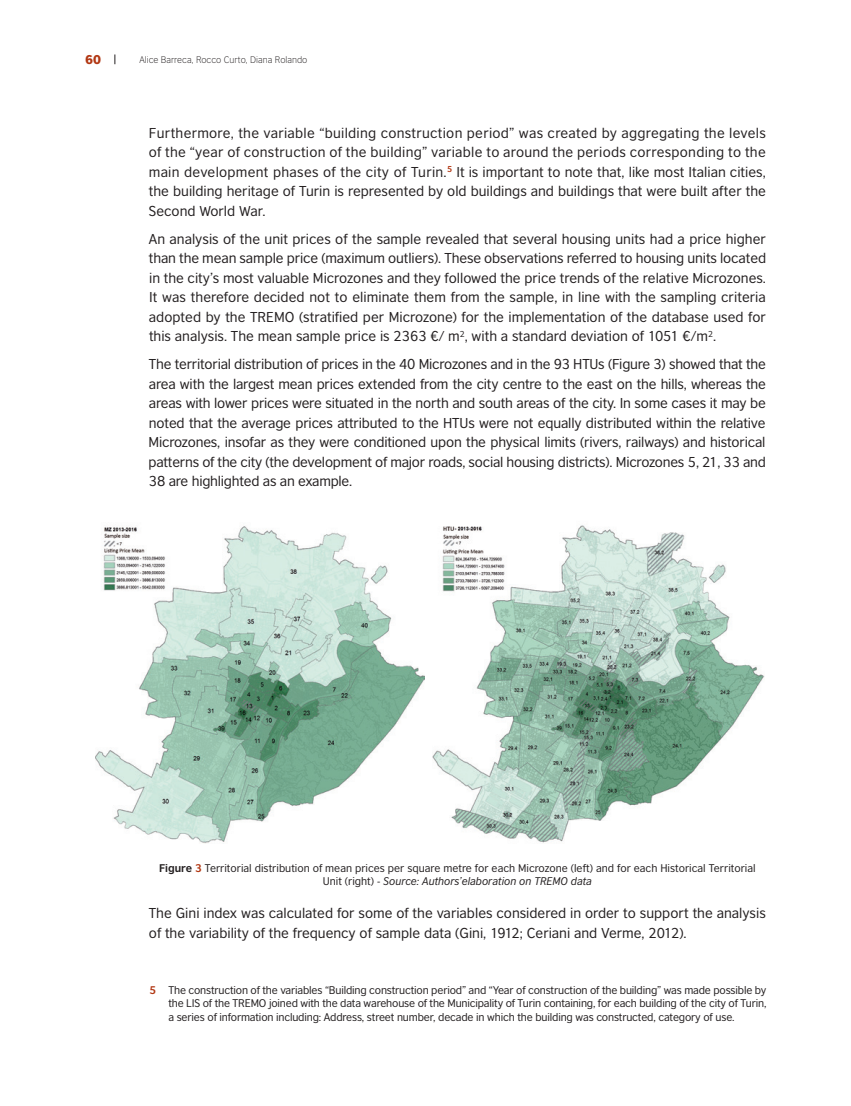
<style>
.page{position:relative;width:851px;height:1106px;background:#fff}
.page>*{position:absolute;margin:0;border:0;box-sizing:border-box;transform-origin:0 0}
.t1{font:13.5px/19.5px "British Council Sans";color:#231f20;text-align:justify}
.t2{font:900 12px "British Council Sans";color:#b23814}
.t3{font:10.5px/13.5px "British Council Sans";color:#231f20;text-align:center}
.t4{font:300 9px "British Council Sans";color:#231f20}
.s1{font-weight:700}
.s2{font-weight:700;color:#b23814}
.s3{font-style:italic}
</style>
<div class="page">
<img style="left:432px;top:525px;width:331px;height:318px">
<img style="left:95px;top:526px;width:329px;height:318px">
<p class="t2" style="left:85px;top:55px;width:17px">60</p>
<p class="t4" style="left:139px;top:57px;width:169px">Alice Barreca, Rocco Curto, Diana Rolando</p>
<p class="t1" style="left:149px;top:124px;width:618px">Furthermore, the variable “building construction period” was created by aggregating the levels of the “year of construction of the building” variable to around the periods corresponding to the main development phases of the city of Turin.<sup>5</sup> It is important to note that, like most Italian cities, the building heritage of Turin is represented by old buildings and buildings that were built after the Second World War.</p>
<p class="t1" style="left:149px;top:230px;width:618px">An analysis of the unit prices of the sample revealed that several housing units had a price higher than the mean sample price (maximum outliers). These observations referred to housing units located in the city’s most valuable Microzones and they followed the price trends of the relative Microzones.<br>It was therefore decided not to eliminate them from the sample, in line with the sampling criteria adopted by the TREMO (stratified per Microzone) for the implementation of the database used for this analysis. The mean sample price is 2363 €/ m<sup>2</sup>, with a standard deviation of 1051 €/m<sup>2</sup>.</p>
<p class="t1" style="left:148px;top:356px;width:619px">The territorial distribution of prices in the 40 Microzones and in the 93 HTUs (Figure 3) showed that the area with the largest mean prices extended from the city centre to the east on the hills, whereas the areas with lower prices were situated in the north and south areas of the city. In some cases it may be noted that the average prices attributed to the HTUs were not equally distributed within the relative Microzones, insofar as they were conditioned upon the physical limits (rivers, railways) and historical patterns of the city (the development of major roads, social housing districts). Microzones 5, 21, 33 and 38 are highlighted as an example.</p>
<p class="t3" style="left:159px;top:862px;width:598px"><span class="s1">Figure</span> <span class="s2">3</span> Territorial distribution of mean prices per square metre for each Microzone (left) and for each Historical Territorial<br>Unit (right) - <span class="s3">Source: Authors’elaboration on TREMO data</span></p>
<p class="t1" style="left:149px;top:904px;width:618px">The Gini index was calculated for some of the variables considered in order to support the analysis of the variability of the frequency of sample data (Gini, 1912; Ceriani and Verme, 2012).</p>
<p class="t3" style="left:168px;top:984px;width:599px;text-align:justify;text-indent:-19px"><span class="s2">5</span> The construction of the variables “Building construction period” and “Year of construction of the building” was made possible by the LIS of the TREMO joined with the data warehouse of the Municipality of Turin containing, for each building of the city of Turin, a series of information including: Address, street number, decade in which the building was constructed, category of use.</p>
</div>
